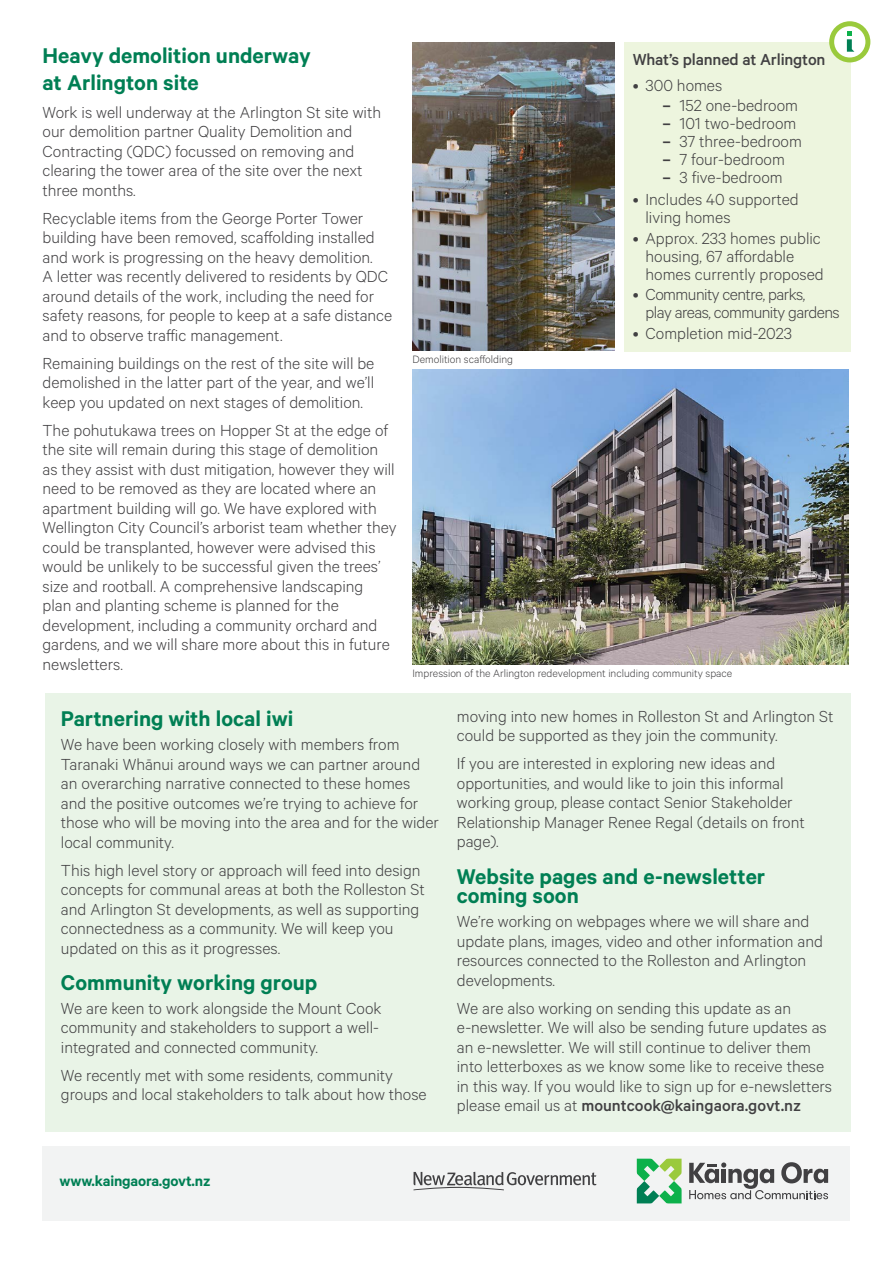
<style>
.page{position:relative;width:893px;height:1263px;background:#fff}
.page>*{position:absolute;margin:0;border:0;box-sizing:border-box;transform-origin:0 0}
.t1{font:600 24px/19.5px "Calibre";color:#007f54}
.t2{font:300 18px/19.5px "Calibre";color:#414042}
.t3{font:300 18px/18px "Calibre";letter-spacing:-.03em;color:#414042}
.t4{font:500 18px "Calibre";letter-spacing:-.01em;color:#414042}
.t5{font:600 16.5px "Calibre";letter-spacing:-.01em;color:#007f54}
.t6{font:300 12px "Calibre";color:#414042}
.s1{font-weight:600}
.s2{font-weight:500}
</style>
<div class="page">
<div style="left:45px;top:693px;width:805px;height:439px;background:#e9f4e7"></div>
<div style="left:43px;top:1146px;width:807px;height:74px;background:#f2f3f3"></div>
<svg style="left:414px;top:1172px;width:182px;height:18px"></svg>
<svg style="left:637px;top:1158px;width:45px;height:45px"></svg>
<svg style="left:689px;top:1162px;width:139px;height:37px"></svg>
<img style="left:412px;top:370px;width:436px;height:294px">
<img style="left:412px;top:43px;width:203px;height:308px">
<div style="left:624px;top:43px;width:227px;height:309px;background:#edf5de"></div>
<svg style="left:829px;top:21px;width:41px;height:41px"></svg>
<h1 class="t1" style="left:43px;top:41px;width:270px;line-height:27px">Heavy demolition underway at Arlington site</h1>
<p class="t2" style="left:43px;top:102px;width:340px">Work is well underway at the Arlington St site with our demolition partner Quality Demolition and Contracting (QDC) focussed on removing and clearing the tower area of the site over the next three months.</p>
<p class="t2" style="left:43px;top:207px;width:351px">Recyclable items from the George Porter Tower building have been removed, scaffolding installed and work is progressing on the heavy demolition.<br>A letter was recently delivered to residents by QDC around details of the work, including the need for safety reasons, for people to keep at a safe distance and to observe traffic management.</p>
<p class="t2" style="left:43px;top:352px;width:333px;text-align:justify">Remaining buildings on the rest of the site will be demolished in the latter part of the year, and we’ll keep you updated on next stages of demolition.</p>
<p class="t2" style="left:43px;top:419px;width:356px">The pohutukawa trees on Hopper St at the edge of the site will remain during this stage of demolition as they assist with dust mitigation, however they will need to be removed as they are located where an apartment building will go. We have explored with Wellington City Council’s arborist team whether they could be transplanted, however were advised this would be unlikely to be successful given the trees’ size and rootball. A comprehensive landscaping plan and planting scheme is planned for the development, including a community orchard and gardens, and we will share more about this in future newsletters.</p>
<p class="t6" style="left:412px;top:352px;width:102px">Demolition scaffolding</p>
<p class="t4" style="left:633px;top:48px;width:194px">What’s planned at Arlington</p>
<p class="t2" style="left:633px;top:75px;width:91px">• 300 homes</p>
<p class="t2" style="left:662px;top:95px;width:137px"><span class="s1">–</span> 152 one-bedroom</p>
<p class="t2" style="left:662px;top:113px;width:135px"><span class="s1">–</span> 101 two-bedroom</p>
<p class="t2" style="left:662px;top:131px;width:141px"><span class="s1">–</span> 37 three-bedroom</p>
<p class="t2" style="left:662px;top:149px;width:124px"><span class="s1">–</span> 7 four-bedroom</p>
<p class="t2" style="left:662px;top:167px;width:122px"><span class="s1">–</span> 3 five-bedroom</p>
<p class="t2" style="left:645px;top:190px;width:155px;line-height:18px;text-indent:-13px">• Includes 40 supported living homes</p>
<p class="t2" style="left:645px;top:228px;width:180px;line-height:18px;text-indent:-13px">• Approx. 233 homes public housing, 67 affordable homes currently proposed</p>
<p class="t3" style="left:645px;top:284px;width:196px;text-indent:-13px">• Community centre, parks,<br>play areas, community gardens</p>
<p class="t2" style="left:633px;top:323px;width:161px">• Completion mid-2023</p>
<p class="t6" style="left:412px;top:666px;width:321px">Impression of the Arlington redevelopment including community space</p>
<h1 class="t1" style="left:61px;top:708px;width:234px">Partnering with local iwi</h1>
<p class="t2" style="left:61px;top:734px;width:379px">We have been working closely with members from Taranaki Whānui around ways we can partner around an overarching narrative connected to these homes and the positive outcomes we’re trying to achieve for those who will be moving into the area and for the wider local community.</p>
<p class="t2" style="left:61px;top:859px;width:366px">This high level story or approach will feed into design concepts for communal areas at both the Rolleston St and Arlington St developments, as well as supporting connectedness as a community. We will keep you updated on this as it progresses.</p>
<h1 class="t1" style="left:61px;top:972px;width:258px">Community working group</h1>
<p class="t2" style="left:61px;top:998px;width:322px">We are keen to work alongside the Mount Cook community and stakeholders to support a well&shy;integrated and connected community.</p>
<p class="t2" style="left:61px;top:1065px;width:367px">We recently met with some residents, community groups and local stakeholders to talk about how those</p>
<p class="t2" style="left:457px;top:706px;width:378px">moving into new homes in Rolleston St and Arlington St could be supported as they join the community.</p>
<p class="t2" style="left:457px;top:753px;width:349px">If you are interested in exploring new ideas and opportunities, and would like to join this informal working group, please contact Senior Stakeholder Relationship Manager Renee Regal (details on front page).</p>
<h1 class="t1" style="left:457px;top:866px;width:310px">Website pages and e-newsletter coming soon</h1>
<p class="t2" style="left:457px;top:911px;width:368px">We’re working on webpages where we will share and update plans, images, video and other information and resources connected to the Rolleston and Arlington developments.</p>
<p class="t2" style="left:457px;top:997px;width:377px">We are also working on sending this update as an e-newsletter. We will also be sending future updates as an e-newsletter. We will still continue to deliver them into letterboxes as we know some like to receive these in this way. If you would like to sign up for e-newsletters please email us at <span class="s2">mountcook@kaingaora.govt.nz</span></p>
<p class="t5" style="left:60px;top:1171px;width:153px">www.kaingaora.govt.nz</p>
</div>
